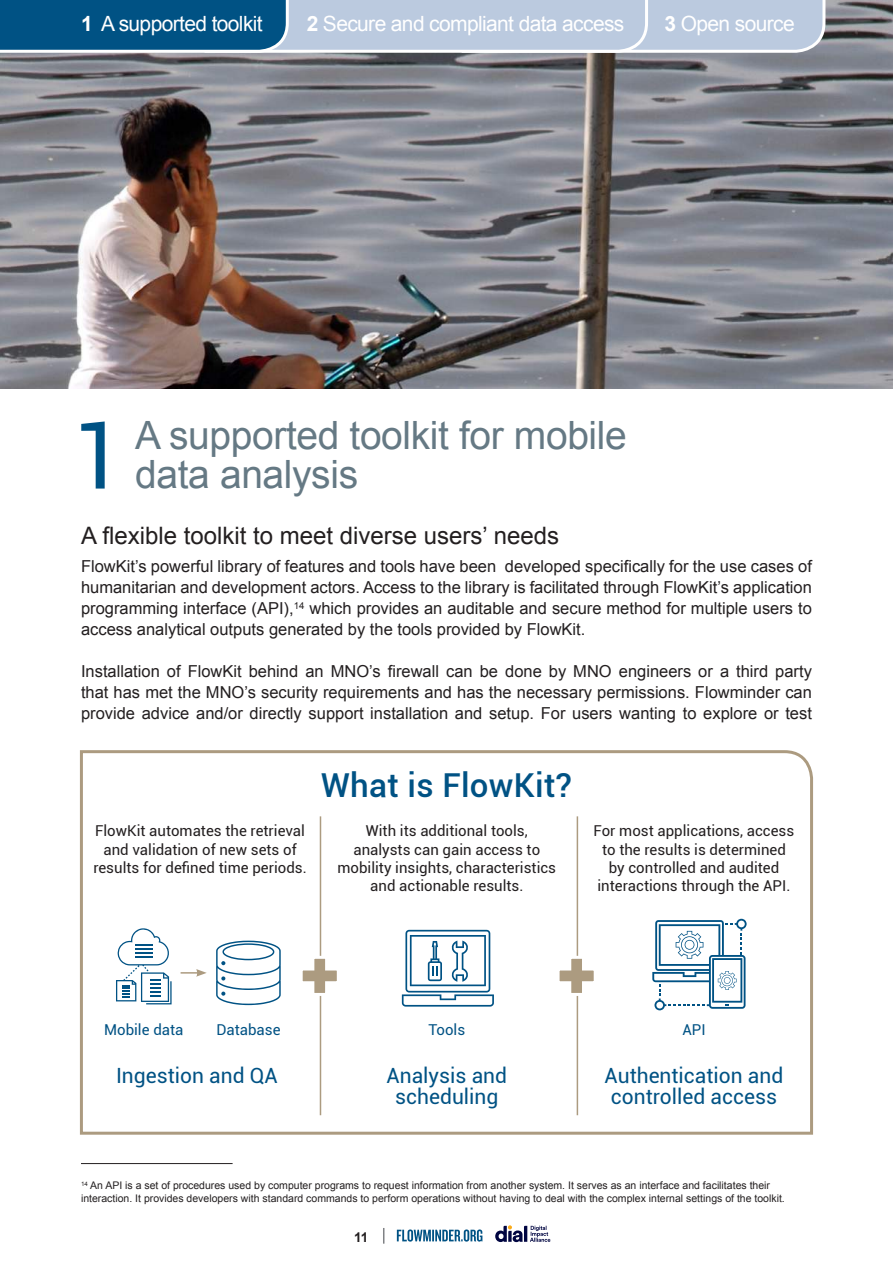
<style>
.page{position:relative;width:893px;height:1263px;background:#fff}
.page>*{position:absolute;margin:0;border:0;box-sizing:border-box;transform-origin:0 0}
.t1{font:93px "Roboto";color:#005284}
.t2{font:39px/39px "Arial";letter-spacing:-.01em;color:#657984}
.t3{font:500 33px "Roboto";letter-spacing:.01em;color:#005284}
.t4{font:24px "Arial";color:#231f20}
.t5{font:21px/21px "Roboto";color:#005284;text-align:center}
.t6{font:21px "Arial";letter-spacing:-.03em;color:#fff}
.t7{font:16.5px/21px "Arial";color:#231f20;text-align:justify}
.t8{font:15px/18px "Roboto";color:#231f20;text-align:center}
.t9{font:15px "Roboto";color:#005284}
.t10{font:700 13.5px "Arial";color:#231f20}
.t11{font:10.5px/12.6px "Arial";color:#231f20}
.s1{font-weight:700}
</style>
<div class="page">
<svg style="left:495px;top:1225px;width:55px;height:17px"></svg>
<svg style="left:397px;top:1229px;width:85px;height:12px"></svg>
<svg style="left:383px;top:1228px;width:1px;height:16px"></svg>
<img style="left:0;top:0;width:893px;height:388px">
<svg style="left:0;top:0;width:827px;height:54px;background:#83a5c2"></svg>
<svg style="left:80px;top:750px;width:733px;height:385px"></svg>
<hr style="left:320px;top:816px;width:1px;height:299px;background:#ac9b80">
<hr style="left:577px;top:816px;width:1px;height:299px;background:#ac9b80">
<svg style="left:298px;top:954px;width:43px;height:43px"></svg>
<svg style="left:555px;top:954px;width:43px;height:43px"></svg>
<svg style="left:181px;top:969px;width:26px;height:8px"></svg>
<hr style="left:81px;top:1163px;width:152px;height:1px;background:#231f20">
<p class="t6" style="left:81px;top:10px;width:183px"><span class="s1">1</span> A supported toolkit</p>
<p class="t6" style="left:307px;top:10px;width:319px"><span class="s1">2</span> Secure and compliant data access</p>
<p class="t6" style="left:664px;top:10px;width:132px"><span class="s1">3</span> Open source</p>
<h2 class="t2" style="left:135px;top:416px;width:493px">A supported toolkit for mobile data analysis</h2>
<h3 class="t4" style="left:81px;top:520px;width:480px">A flexible toolkit to meet diverse users’ needs</h3>
<p class="t7" style="left:81px;top:556px;width:732px">FlowKit’s powerful library of features and tools have been developed specifically for the use cases of humanitarian and development actors. Access to the library is facilitated through FlowKit’s application programming interface (API),<sup>14</sup> which provides an auditable and secure method for multiple users to access analytical outputs generated by the tools provided by FlowKit.</p>
<p class="t7" style="left:81px;top:661px;width:732px">Installation of FlowKit behind an MNO’s firewall can be done by MNO engineers or a third party that has met the MNO’s security requirements and has the necessary permissions. Flowminder can provide advice and/or directly support installation and setup. For users wanting to explore or test</p>
<h1 class="t1" style="left:72px;top:390px;width:54px">1</h1>
<p class="t8" style="left:93px;top:822px;width:215px">FlowKit automates the retrieval and validation of new sets of results for defined time periods.</p>
<h3 class="t3" style="left:321px;top:762px;width:252px">What is FlowKit?</h3>
<p class="t8" style="left:337px;top:822px;width:220px">With its additional tools, analysts can gain access to mobility insights, characteristics and actionable results.</p>
<p class="t8" style="left:594px;top:822px;width:202px">For most applications, access to the results is determined by controlled and audited interactions through the API.</p>
<p class="t9" style="left:104px;top:1019px;width:81px">Mobile data</p>
<p class="t9" style="left:216px;top:1019px;width:66px">Database</p>
<p class="t9" style="left:428px;top:1019px;width:38px">Tools</p>
<p class="t9" style="left:682px;top:1019px;width:25px">API</p>
<p class="t5" style="left:387px;top:1065px;width:122px">Analysis and scheduling</p>
<p class="t5" style="left:605px;top:1065px;width:180px;text-align:left">Authentication and controlled access</p>
<p class="t5" style="left:116px;top:1065px;width:163px">Ingestion and QA</p>
<p class="t11" style="left:81px;top:1179px;width:705px"><sup>14</sup> An API is a set of procedures used by computer programs to request information from another system. It serves as an interface and facilitates their interaction. It provides developers with standard commands to perform operations without having to deal with the complex internal settings of the toolkit.</p>
<p class="t10" style="left:354px;top:1228px;width:16px">11</p>
</div>
